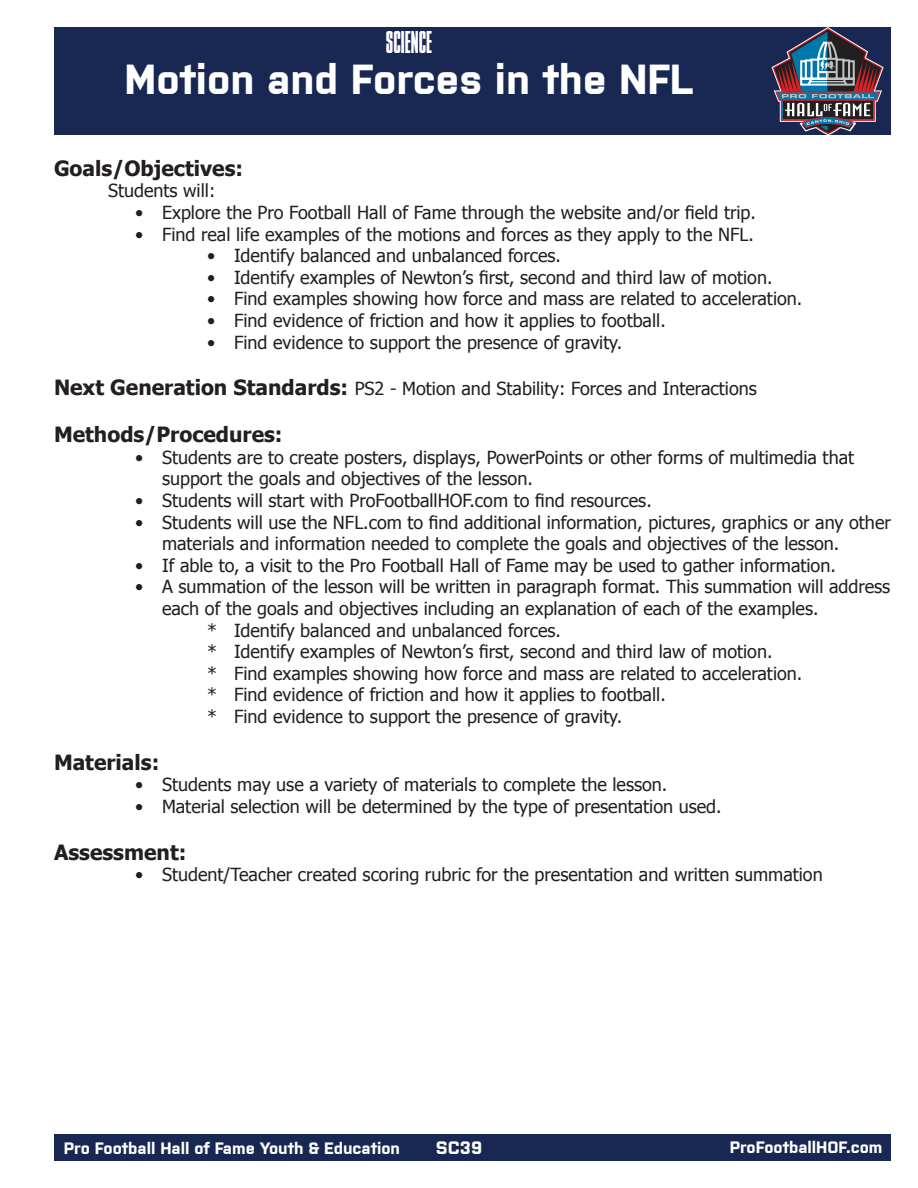
<style>
.page{position:relative;width:918px;height:1188px;background:#fff}
.page>*{position:absolute;margin:0;border:0;box-sizing:border-box;transform-origin:0 0}
.t1{font:700 42px "Purista";color:#fff}
.t2{font:30px "TIMMONSNY";color:#fff}
.t3{font:700 21px "Tahoma";color:#231f20}
.t4{font:18px/21.6px "Tahoma";color:#231f20}
.t5{font:700 18px "Purista";color:#fff}
.t6{font:700 16.5px "Purista";color:#fff}
.s1{font-weight:700;font-size:21px}
</style>
<div class="page">
<div style="left:54px;top:1134px;width:837px;height:27px;background:#182853"></div>
<div style="left:54px;top:27px;width:837px;height:108px;background:#182853"></div>
<svg style="left:771px;top:27px;width:113px;height:108px"></svg>
<h2 class="t2" style="left:386px;top:26px;width:48px">SCIEnCE</h2>
<p class="t1" style="left:125px;top:48px;width:570px">Motion and Forces in the NFL</p>
<p class="t3" style="left:54px;top:154px;width:191px">Goals/Objectives:</p>
<p class="t4" style="left:108px;top:179px;width:109px">Students will:</p>
<p class="t4" style="left:135px;top:201px;width:622px">• Explore the Pro Football Hall of Fame through the website and/or field trip.</p>
<p class="t4" style="left:135px;top:223px;width:620px">• Find real life examples of the motions and forces as they apply to the NFL.</p>
<p class="t4" style="left:207px;top:244px;width:356px">• Identify balanced and unbalanced forces.</p>
<p class="t4" style="left:207px;top:266px;width:567px">• Identify examples of Newton’s first, second and third law of motion.</p>
<p class="t4" style="left:207px;top:287px;width:597px">• Find examples showing how force and mass are related to acceleration.</p>
<p class="t4" style="left:207px;top:309px;width:460px">• Find evidence of friction and how it applies to football.</p>
<p class="t4" style="left:207px;top:331px;width:417px">• Find evidence to support the presence of gravity.</p>
<p class="t4" style="left:54px;top:377px;width:704px"><span class="s1">Next Generation Standards:</span> PS2 - Motion and Stability: Forces and Interactions</p>
<p class="t3" style="left:54px;top:420px;width:230px">Methods/Procedures:</p>
<p class="t4" style="left:162px;top:446px;width:694px;text-indent:-27px">• Students are to create posters, displays, PowerPoints or other forms of multimedia that support the goals and objectives of the lesson.</p>
<p class="t4" style="left:135px;top:489px;width:518px">• Students will start with ProFootballHOF.com to find resources.</p>
<p class="t4" style="left:162px;top:511px;width:730px;text-indent:-27px">• Students will use the NFL.com to find additional information, pictures, graphics or any other materials and information needed to complete the goals and objectives of the lesson.</p>
<p class="t4" style="left:135px;top:554px;width:702px">• If able to, a visit to the Pro Football Hall of Fame may be used to gather information.</p>
<p class="t4" style="left:162px;top:575px;width:730px;text-indent:-27px">• A summation of the lesson will be written in paragraph format. This summation will address each of the goals and objectives including an explanation of each of the examples.</p>
<p class="t4" style="left:207px;top:619px;width:356px">* Identify balanced and unbalanced forces.</p>
<p class="t4" style="left:207px;top:640px;width:567px">* Identify examples of Newton’s first, second and third law of motion.</p>
<p class="t4" style="left:207px;top:662px;width:597px">* Find examples showing how force and mass are related to acceleration.</p>
<p class="t4" style="left:207px;top:683px;width:460px">* Find evidence of friction and how it applies to football.</p>
<p class="t4" style="left:207px;top:705px;width:417px">* Find evidence to support the presence of gravity.</p>
<p class="t3" style="left:54px;top:748px;width:107px">Materials:</p>
<p class="t4" style="left:135px;top:773px;width:534px">• Students may use a variety of materials to complete the lesson.</p>
<p class="t4" style="left:135px;top:795px;width:588px">• Material selection will be determined by the type of presentation used.</p>
<p class="t3" style="left:54px;top:838px;width:134px">Assessment:</p>
<p class="t4" style="left:135px;top:863px;width:689px">• Student/Teacher created scoring rubric for the presentation and written summation</p>
<p class="t6" style="left:64px;top:1136px;width:338px">Pro Football Hall of Fame Youth &amp; Education</p>
<p class="t5" style="left:436px;top:1135px;width:48px">SC39</p>
<p class="t6" style="left:730px;top:1135px;width:154px">ProFootballHOF.com</p>
</div>
